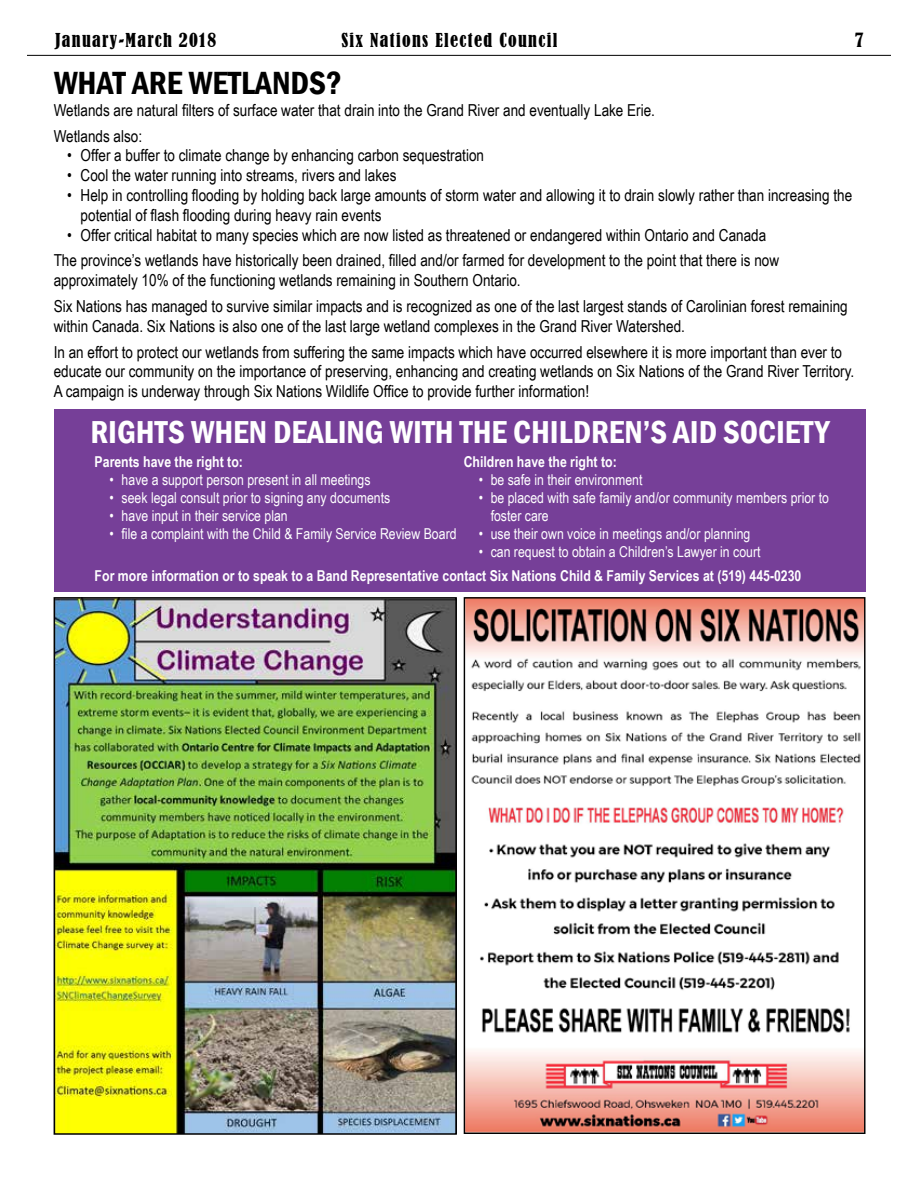
<style>
.page{position:relative;width:918px;height:1188px;background:#fff}
.page>*{position:absolute;margin:0;border:0;box-sizing:border-box;transform-origin:0 0}
.t1{font:600 condensed 33px "Franklin Gothic";color:#000}
.t2{font:600 condensed 32.7px "Franklin Gothic";color:#fff}
.t3{font:condensed 18px "Bernard";letter-spacing:.075em;color:#000}
.t4{font:16.5px/25.8px "Arial Narrow";color:#000}
.t5{font:15px/18px "Arial Narrow";color:#fff}
.t6{font:700 15px "Arial Narrow";color:#fff}
</style>
<div class="page">
<hr style="left:27px;top:55px;width:864px;height:1px;background:#000">
<img style="left:466px;top:599px;width:397px;height:533px">
<img style="left:57px;top:600px;width:397px;height:532px">
<div style="left:54px;top:597px;width:403px;height:538px;border:2px solid #000"></div>
<div style="left:54px;top:409px;width:812px;height:183px;background:#763f98"></div>
<p class="t3" style="left:55px;top:30px;width:163px">January-March 2018</p>
<p class="t3" style="left:341px;top:30px;width:218px">Six Nations Elected Council</p>
<p class="t3" style="left:855px;top:30px;width:10px">7</p>
<h1 class="t1" style="left:54px;top:61px;width:289px">WHAT ARE WETLANDS?</h1>
<p class="t4" style="left:54px;top:96px;width:603px">Wetlands are natural filters of surface water that drain into the Grand River and eventually Lake Erie.<br>Wetlands also:</p>
<p class="t4" style="left:67px;top:142px;width:418px">• Offer a buffer to climate change by enhancing carbon sequestration</p>
<p class="t4" style="left:67px;top:162px;width:331px">• Cool the water running into streams, rivers and lakes</p>
<p class="t4" style="left:81px;top:185px;width:773px;line-height:19.8px;text-indent:-13px">• Help in controlling flooding by holding back large amounts of storm water and allowing it to drain slowly rather than increasing the potential of flash flooding during heavy rain events</p>
<p class="t4" style="left:54px;top:221px;width:727px;text-align:center">• Offer critical habitat to many species which are now listed as threatened or endangered within Ontario and Canada<br>The province’s wetlands have historically been drained, filled and/or farmed for development to the point that there is now</p>
<p class="t4" style="left:54px;top:267px;width:796px">approximately 10% of the functioning wetlands remaining in Southern Ontario.<br>Six Nations has managed to survive similar impacts and is recognized as one of the last largest stands of Carolinian forest remaining</p>
<p class="t4" style="left:54px;top:312px;width:790px">within Canada. Six Nations is also one of the last large wetland complexes in the Grand River Watershed.<br>In an effort to protect our wetlands from suffering the same impacts which have occurred elsewhere it is more important than ever to</p>
<p class="t4" style="left:54px;top:361px;width:802px;line-height:19.8px">educate our community on the importance of preserving, enhancing and creating wetlands on Six Nations of the Grand River Territory.<br>A campaign is underway through Six Nations Wildlife Office to provide further information!</p>
<h2 class="t2" style="left:90px;top:410px;width:741px">RIGHTS WHEN DEALING WITH THE CHILDREN’S AID SOCIETY</h2>
<p class="t6" style="left:95px;top:450px;width:150px">Parents have the right to:</p>
<p class="t5" style="left:110px;top:470px;width:262px">• have a support person present in all meetings</p>
<p class="t5" style="left:110px;top:488px;width:282px">• seek legal consult prior to signing any documents</p>
<p class="t5" style="left:110px;top:506px;width:180px">• have input in their service plan</p>
<p class="t5" style="left:110px;top:524px;width:348px">• file a complaint with the Child &amp; Family Service Review Board</p>
<p class="t6" style="left:464px;top:450px;width:155px">Children have the right to:</p>
<p class="t5" style="left:479px;top:470px;width:165px">• be safe in their environment</p>
<p class="t5" style="left:491px;top:488px;width:340px;text-indent:-12px">• be placed with safe family and/or community members prior to foster care</p>
<p class="t5" style="left:479px;top:524px;width:273px">• use their own voice in meetings and/or planning</p>
<p class="t5" style="left:479px;top:542px;width:283px">• can request to obtain a Children’s Lawyer in court</p>
<p class="t6" style="left:95px;top:564px;width:708px">For more information or to speak to a Band Representative contact Six Nations Child &amp; Family Services at (519) 445-0230</p>
</div>
